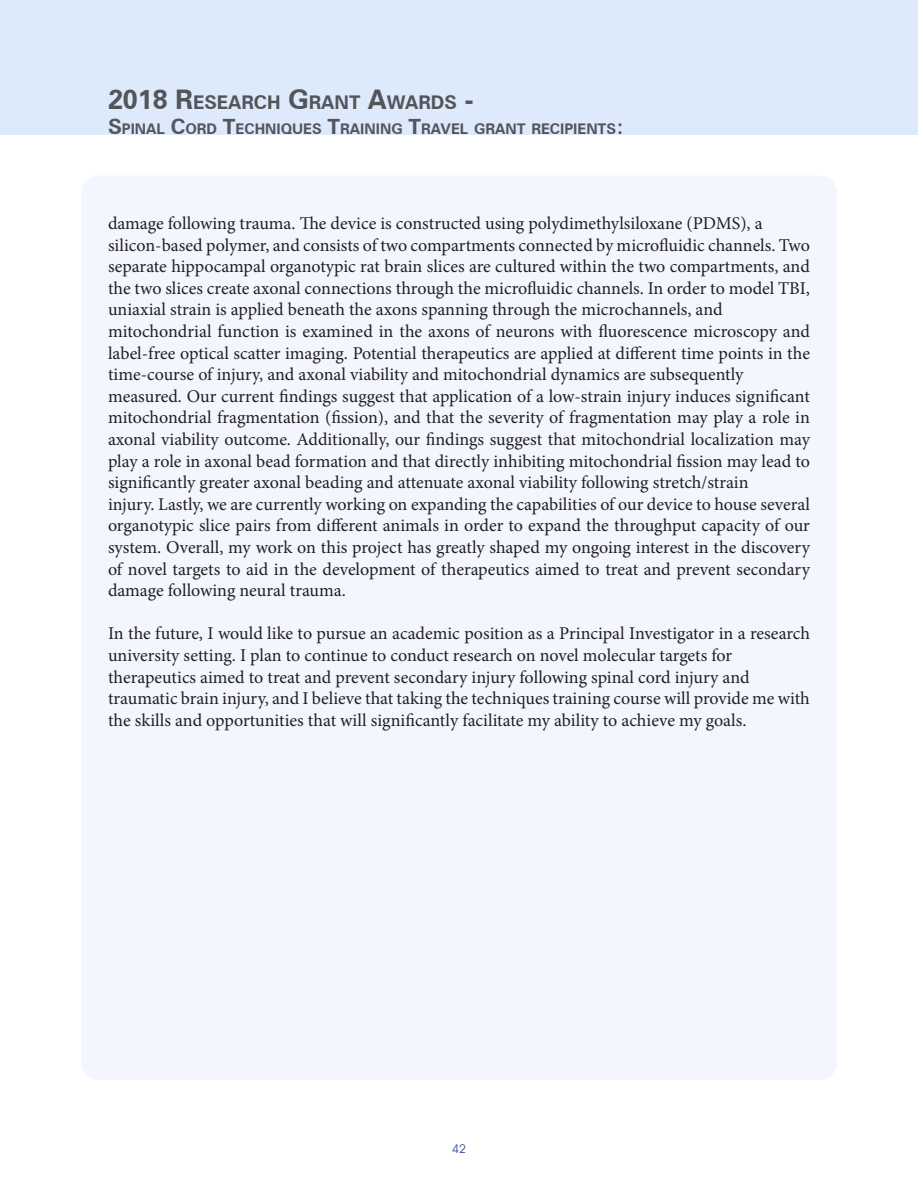
<style>
.page{position:relative;width:918px;height:1188px;background:#fff}
.page>*{position:absolute;margin:0;border:0;box-sizing:border-box;transform-origin:0 0}
.t1{font:700 18.9px "Zurich BT";color:#54555a}
.t2{font:18px/21.6px "Minion Pro";color:#231f20;text-align:justify}
.t3{font:700 14.7px "Zurich BT";color:#54555a}
.t4{font:12px "Avant Garde IT Cby BT";color:#253f8e}
.s1{font-size:27px}
.s2{font-size:21px}
</style>
<div class="page">
<div style="left:0;top:0;width:918px;height:135px;background:#dceafb"></div>
<div style="left:81px;top:176px;width:756px;height:904px;background:#f3f6fe;border-radius:18px"></div>
<p class="t1" style="left:108px;top:91px;width:367px"><span class="s1">2018 R</span>ESEARCH <span class="s1">G</span>RANT <span class="s1">A</span>WARDS <span class="s1">-</span></p>
<p class="t3" style="left:108px;top:120px;width:518px"><span class="s2">S</span>PINAL <span class="s2">C</span>ORD <span class="s2">T</span>ECHNIQUES <span class="s2">T</span>RAINING <span class="s2">T</span>RAVEL GRANT RECIPIENTS<span class="s2">:</span></p>
<p class="t2" style="left:108px;top:213px;width:656px">damage following trauma. The device is constructed using polydimethylsiloxane (PDMS), a</p>
<p class="t2" style="left:108px;top:234px;width:704px">silicon-based polymer, and consists of two compartments connected by microfluidic channels. Two separate hippocampal organotypic rat brain slices are cultured within the two compartments, and the two slices create axonal connections through the microfluidic channels. In order to model TBI, uniaxial strain is applied beneath the axons spanning through the microchannels, and</p>
<p class="t2" style="left:108px;top:321px;width:704px">mitochondrial function is examined in the axons of neurons with fluorescence microscopy and label-free optical scatter imaging. Potential therapeutics are applied at different time points in the time-course of injury, and axonal viability and mitochondrial dynamics are subsequently</p>
<p class="t2" style="left:108px;top:385px;width:704px">measured. Our current findings suggest that application of a low-strain injury induces significant mitochondrial fragmentation (fission), and that the severity of fragmentation may play a role in axonal viability outcome. Additionally, our findings suggest that mitochondrial localization may play a role in axonal bead formation and that directly inhibiting mitochondrial fission may lead to significantly greater axonal beading and attenuate axonal viability following stretch/strain</p>
<p class="t2" style="left:108px;top:493px;width:704px">injury. Lastly, we are currently working on expanding the capabilities of our device to house several organotypic slice pairs from different animals in order to expand the throughput capacity of our system. Overall, my work on this project has greatly shaped my ongoing interest in the discovery of novel targets to aid in the development of therapeutics aimed to treat and prevent secondary damage following neural trauma.</p>
<p class="t2" style="left:108px;top:623px;width:703px">In the future, I would like to pursue an academic position as a Principal Investigator in a research university setting. I plan to continue to conduct research on novel molecular targets for</p>
<p class="t2" style="left:108px;top:666px;width:643px">therapeutics aimed to treat and prevent secondary injury following spinal cord injury and</p>
<p class="t2" style="left:108px;top:688px;width:703px">traumatic brain injury, and I believe that taking the techniques training course will provide me with the skills and opportunities that will significantly facilitate my ability to achieve my goals.</p>
<p class="t4" style="left:452px;top:1141px;width:15px">42</p>
</div>
